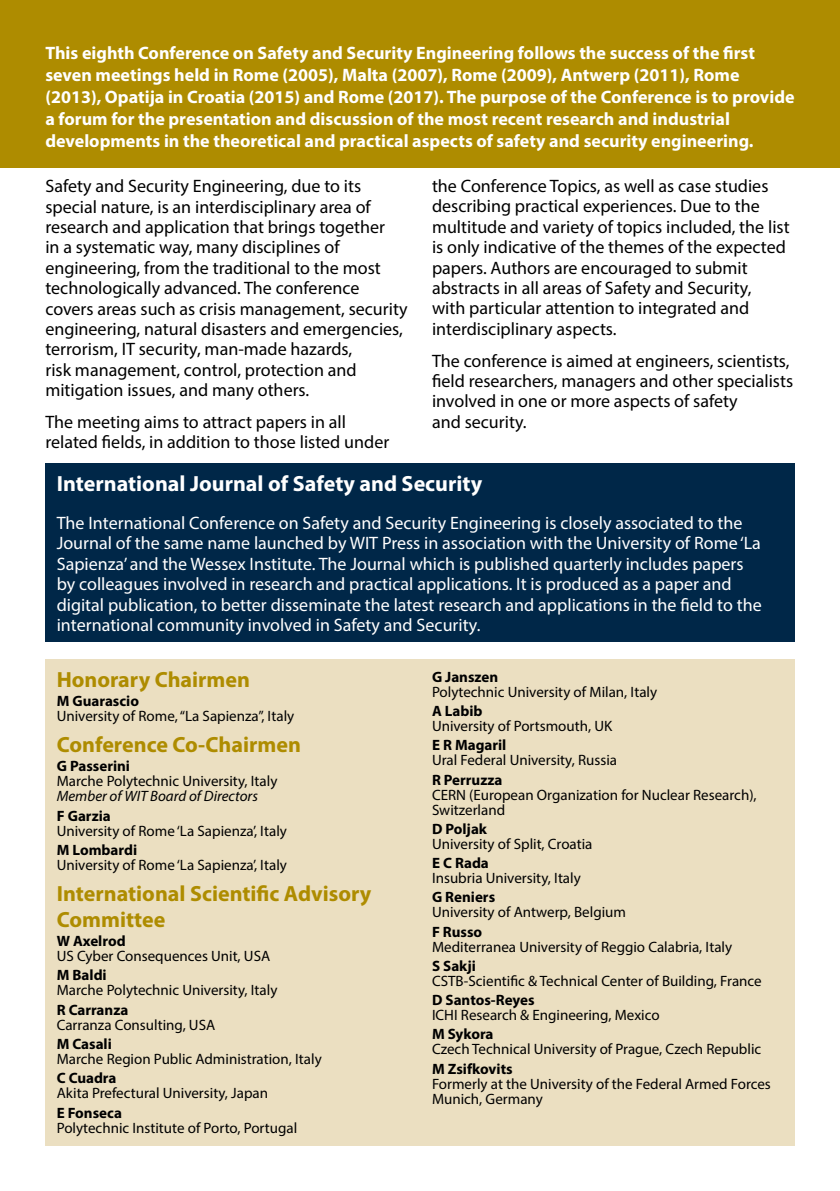
<style>
.page{position:relative;width:840px;height:1191px;background:#fff}
.page>*{position:absolute;margin:0;border:0;box-sizing:border-box;transform-origin:0 0}
.t1{font:700 22px/26.4px "Myriad Pro";color:#ae8c00}
.t2{font:700 22px "Myriad Pro";color:#fff}
.t3{font:18px/20.4px "Myriad Pro";color:#000}
.t4{font:18px/20.4px "Myriad Pro";color:#fff}
.t5{font:700 18px/22px "Myriad Pro";color:#fff}
.t6{font:15px/15px "Myriad Pro";color:#000}
.t7{font:700 15px "Myriad Pro";color:#000}
.t8{font:italic 15px "Myriad Pro";color:#000}
</style>
<div class="page">
<div style="left:0;top:0;width:839px;height:167px;background:#ae8c00"></div>
<div style="left:45px;top:659px;width:749px;height:486px;background:#ebdfc1"></div>
<div style="left:45px;top:463px;width:749px;height:179px;background:#002748"></div>
<p class="t5" style="left:45px;top:41px;width:750px">This eighth Conference on Safety and Security Engineering follows the success of the first seven meetings held in Rome (2005), Malta (2007), Rome (2009), Antwerp (2011), Rome (2013), Opatija in Croatia (2015) and Rome (2017). The purpose of the Conference is to provide a forum for the presentation and discussion of the most recent research and industrial developments in the theoretical and practical aspects of safety and security engineering.</p>
<p class="t3" style="left:45px;top:176px;width:363px">Safety and Security Engineering, due to its special nature, is an interdisciplinary area of research and application that brings together<br>in a systematic way, many disciplines of engineering, from the traditional to the most technologically advanced. The conference covers areas such as crisis management, security engineering, natural disasters and emergencies, terrorism, IT security, man-made hazards,<br>risk management, control, protection and mitigation issues, and many others.</p>
<p class="t3" style="left:45px;top:411px;width:345px">The meeting aims to attract papers in all related fields, in addition to those listed under</p>
<p class="t3" style="left:432px;top:175px;width:359px">the Conference Topics, as well as case studies describing practical experiences. Due to the multitude and variety of topics included, the list is only indicative of the themes of the expected papers. Authors are encouraged to submit abstracts in all areas of Safety and Security,<br>with particular attention to integrated and interdisciplinary aspects.</p>
<p class="t3" style="left:432px;top:350px;width:362px">The conference is aimed at engineers, scientists, field researchers, managers and other specialists involved in one or more aspects of safety<br>and security.</p>
<p class="t2" style="left:57px;top:470px;width:426px">International Journal of Safety and Security</p>
<p class="t4" style="left:57px;top:512px;width:706px">The International Conference on Safety and Security Engineering is closely associated to the Journal of the same name launched by WIT Press in association with the University of Rome ‘La Sapienza’ and the Wessex Institute. The Journal which is published quarterly includes papers by colleagues involved in research and practical applications. It is produced as a paper and digital publication, to better disseminate the latest research and applications in the field to the international community involved in Safety and Security.</p>
<p class="t1" style="left:57px;top:666px;width:195px">Honorary Chairmen</p>
<p class="t7" style="left:57px;top:691px;width:84px">M Guarascio</p>
<p class="t6" style="left:57px;top:708px;width:239px">University of Rome, “La Sapienza”, Italy</p>
<p class="t1" style="left:57px;top:730px;width:245px">Conference Co-Chairmen</p>
<p class="t7" style="left:57px;top:756px;width:75px">G Passerini</p>
<p class="t6" style="left:57px;top:773px;width:222px">Marche Polytechnic University, Italy</p>
<p class="t8" style="left:57px;top:787px;width:202px">Member of WIT Board of Directors</p>
<p class="t7" style="left:57px;top:805px;width:56px">F Garzia</p>
<p class="t6" style="left:57px;top:823px;width:231px">University of Rome ‘La Sapienza’, Italy</p>
<p class="t7" style="left:57px;top:840px;width:82px">M Lombardi</p>
<p class="t6" style="left:57px;top:857px;width:231px">University of Rome ‘La Sapienza’, Italy</p>
<p class="t1" style="left:57px;top:879px;width:316px">International Scientific Advisory<br>Committee</p>
<p class="t7" style="left:57px;top:931px;width:70px">W Axelrod</p>
<p class="t6" style="left:57px;top:948px;width:215px">US Cyber Consequences Unit, USA</p>
<p class="t7" style="left:57px;top:965px;width:51px">M Baldi</p>
<p class="t6" style="left:57px;top:982px;width:222px">Marche Polytechnic University, Italy</p>
<p class="t7" style="left:57px;top:1000px;width:73px">R Carranza</p>
<p class="t6" style="left:57px;top:1017px;width:160px">Carranza Consulting, USA</p>
<p class="t7" style="left:57px;top:1034px;width:57px">M Casali</p>
<p class="t6" style="left:57px;top:1051px;width:266px">Marche Region Public Administration, Italy</p>
<p class="t7" style="left:57px;top:1068px;width:61px">C Cuadra</p>
<p class="t6" style="left:57px;top:1085px;width:213px">Akita Prefectural University, Japan</p>
<p class="t7" style="left:57px;top:1102px;width:67px">E Fonseca</p>
<p class="t6" style="left:57px;top:1119px;width:242px">Polytechnic Institute of Porto, Portugal</p>
<p class="t7" style="left:432px;top:667px;width:68px">G Janszen</p>
<p class="t6" style="left:432px;top:684px;width:226px">Polytechnic University of Milan, Italy</p>
<p class="t7" style="left:432px;top:701px;width:52px">A Labib</p>
<p class="t6" style="left:432px;top:718px;width:182px">University of Portsmouth, UK</p>
<p class="t7" style="left:432px;top:735px;width:76px">E R Magaril</p>
<p class="t6" style="left:432px;top:752px;width:186px">Ural Federal University, Russia</p>
<p class="t7" style="left:432px;top:770px;width:72px">R Perruzza</p>
<p class="t6" style="left:432px;top:787px;width:326px">CERN (European Organization for Nuclear Research),<br>Switzerland</p>
<p class="t7" style="left:432px;top:819px;width:57px">D Poljak</p>
<p class="t6" style="left:432px;top:836px;width:162px">University of Split, Croatia</p>
<p class="t7" style="left:432px;top:853px;width:58px">E C Rada</p>
<p class="t6" style="left:432px;top:870px;width:150px">Insubria University, Italy</p>
<p class="t7" style="left:432px;top:887px;width:65px">G Reniers</p>
<p class="t6" style="left:432px;top:904px;width:195px">University of Antwerp, Belgium</p>
<p class="t7" style="left:432px;top:921px;width:52px">F Russo</p>
<p class="t6" style="left:432px;top:939px;width:301px">Mediterranea University of Reggio Calabria, Italy</p>
<p class="t7" style="left:432px;top:956px;width:45px">S Sakji</p>
<p class="t6" style="left:432px;top:973px;width:331px">CSTB-Scientific &amp; Technical Center of Building, France</p>
<p class="t7" style="left:432px;top:990px;width:104px">D Santos-Reyes</p>
<p class="t6" style="left:432px;top:1007px;width:229px">ICHI Research &amp; Engineering, Mexico</p>
<p class="t7" style="left:432px;top:1024px;width:63px">M Sykora</p>
<p class="t6" style="left:432px;top:1041px;width:330px">Czech Technical University of Prague, Czech Republic</p>
<p class="t7" style="left:432px;top:1058px;width:82px">M Zsifkovits</p>
<p class="t6" style="left:432px;top:1076px;width:340px">Formerly at the University of the Federal Armed Forces<br>Munich, Germany</p>
</div>
